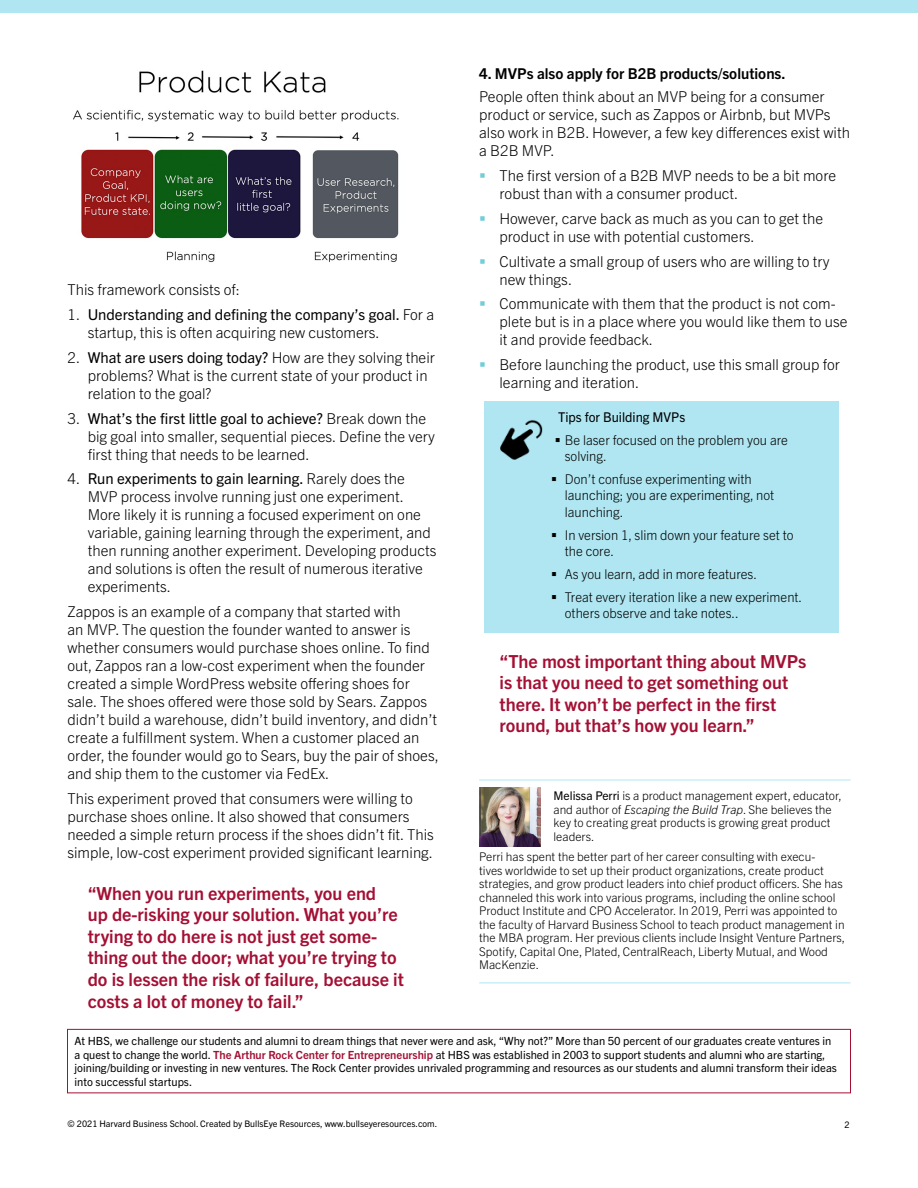
<style>
.page{position:relative;width:918px;height:1188px;background:#fff}
.page>*{position:absolute;margin:0;border:0;box-sizing:border-box;transform-origin:0 0}
.t1{font:700 18px/21.6px "Trade Gothic Next LT Pro";color:#a41034}
.t2{font:300 15px/18px "Trade Gothic Next LT Pro";color:#000}
.t3{font:700 15px "Trade Gothic Next LT Pro";color:#000}
.t4{font:300 13.5px/16.2px "Trade Gothic Next LT Pro";color:#000}
.t5{font:13.5px "Trade Gothic Next LT Pro";color:#000}
.t6{font:300 12px/13.5px "Trade Gothic Next LT Pro";color:#000}
.t7{font:11.25px/13.5px "Trade Gothic Next LT Pro";color:#000}
.t8{font:9px "Trade Gothic Next LT Pro";color:#000}
.s1{font-weight:400}
.s2{font-style:italic}
.s3{font-weight:700;color:#a41034}
</style>
<div class="page">
<div style="left:0;top:0;width:918px;height:13px;background:#afe6f1"></div>
<hr style="left:479px;top:780px;width:371px;height:1px;background:#afe6f1">
<hr style="left:479px;top:983px;width:371px;height:1px;background:#afe6f1">
<div style="left:67px;top:1029px;width:784px;height:64px;border:1px solid #a41034"></div>
<div style="left:484px;top:402px;width:354px;height:231px;background:#afe6f1"></div>
<img style="left:500px;top:420px;width:43px;height:40px">
<img style="left:479px;top:787px;width:61px;height:60px">
<img style="left:73px;top:70px;width:326px;height:193px">
<p class="t2" style="left:68px;top:280px;width:174px">This framework consists of:</p>
<p class="t2" style="left:88px;top:305px;width:348px;text-indent:-20px">1. <span class="s1">Understanding and defining the company’s goal.</span> For a startup, this is often acquiring new customers.</p>
<p class="t2" style="left:88px;top:347px;width:349px;text-indent:-20px">2. <span class="s1">What are users doing today?</span> How are they solving their problems? What is the current state of your product in relation to the goal?</p>
<p class="t2" style="left:88px;top:408px;width:349px;text-indent:-20px">3. <span class="s1">What’s the first little goal to achieve?</span> Break down the big goal into smaller, sequential pieces. Define the very first thing that needs to be learned.</p>
<p class="t2" style="left:88px;top:469px;width:350px;text-indent:-20px">4. <span class="s1">Run experiments to gain learning.</span> Rarely does the MVP process involve running just one experiment.<br>More likely it is running a focused experiment on one variable, gaining learning through the experiment, and then running another experiment. Developing products and solutions is often the result of numerous iterative experiments.</p>
<p class="t2" style="left:68px;top:602px;width:373px">Zappos is an example of a company that started with<br>an MVP. The question the founder wanted to answer is whether consumers would purchase shoes online. To find out, Zappos ran a low-cost experiment when the founder created a simple WordPress website offering shoes for sale. The shoes offered were those sold by Sears. Zappos didn’t build a warehouse, didn’t build inventory, and didn’t create a fulfillment system. When a customer placed an order, the founder would go to Sears, buy the pair of shoes, and ship them to the customer via FedEx.</p>
<p class="t2" style="left:68px;top:788px;width:368px">This experiment proved that consumers were willing to purchase shoes online. It also showed that consumers needed a simple return process if the shoes didn’t fit. This simple, low-cost experiment provided significant learning.</p>
<p class="t1" style="left:88px;top:881px;width:318px">“When you run experiments, you end<br>up de-risking your solution. What you’re trying to do here is not just get some&shy;thing out the door; what you’re trying to do is lessen the risk of failure, because it costs a lot of money to fail.”</p>
<p class="t3" style="left:479px;top:63px;width:308px">4. MVPs also apply for B2B products/solutions.</p>
<p class="t2" style="left:479px;top:87px;width:372px">People often think about an MVP being for a consumer product or service, such as Zappos or Airbnb, but MVPs also work in B2B. However, a few key differences exist with a B2B MVP.</p>
<p class="t2" style="left:500px;top:166px;width:338px">The first version of a B2B MVP needs to be a bit more robust than with a consumer product.</p>
<p class="t2" style="left:500px;top:209px;width:325px">However, carve back as much as you can to get the product in use with potential customers.</p>
<p class="t2" style="left:500px;top:251px;width:332px">Cultivate a small group of users who are willing to try new things.</p>
<p class="t2" style="left:500px;top:294px;width:349px">Communicate with them that the product is not com&shy;plete but is in a place where you would like them to use it and provide feedback.</p>
<p class="t2" style="left:500px;top:355px;width:342px">Before launching the product, use this small group for learning and iteration.</p>
<p class="t5" style="left:558px;top:408px;width:129px">Tips for Building MVPs</p>
<p class="t4" style="left:565px;top:431px;width:225px">Be laser focused on the problem you are solving.</p>
<p class="t4" style="left:565px;top:470px;width:211px">Don’t confuse experimenting with launching; you are experimenting, not launching.</p>
<p class="t4" style="left:565px;top:526px;width:230px">In version 1, slim down your feature set to the core.</p>
<p class="t4" style="left:565px;top:561px;width:239px;line-height:23px">As you learn, add in more features.<br>Treat every iteration like a new experiment.</p>
<p class="t4" style="left:565px;top:604px;width:175px">others observe and take notes..</p>
<p class="t1" style="left:500px;top:649px;width:308px">“The most important thing about MVPs is that you need to get something out there. It won’t be perfect in the first round, but that’s how you learn.”</p>
<p class="t6" style="left:554px;top:789px;width:290px"><span class="s1">Melissa Perri</span> is a product management expert, educator, and author of <span class="s2">Escaping the Build Trap</span>. She believes the key to creating great products is growing great product leaders.</p>
<p class="t6" style="left:479px;top:849px;width:367px">Perri has spent the better part of her career consulting with execu-<br>tives worldwide to set up their product organizations, create product strategies, and grow product leaders into chief product officers. She has channeled this work into various programs, including the online school Product Institute and CPO Accelerator. In 2019, Perri was appointed to the faculty of Harvard Business School to teach product management in the MBA program. Her previous clients include Insight Venture Partners, Spotify, Capital One, Plated, CentralReach, Liberty Mutual, and Wood MacKenzie.</p>
<p class="t7" style="left:75px;top:1034px;width:764px">At HBS, we challenge our students and alumni to dream things that never were and ask, “Why not?” More than 50 percent of our graduates create ventures in a quest to change the world. <span class="s3">The Arthur Rock Center for Entrepreneurship</span> at HBS was established in 2003 to support students and alumni who are starting, joining/building or investing in new ventures. The Rock Center provides unrivaled programming and resources as our students and alumni transform their ideas into successful startups.</p>
<p class="t8" style="left:68px;top:1118px;width:371px">© 2021 Harvard Business School. Created by BullsEye Resources, www.bullseyeresources.com.</p>
<p class="t8" style="left:844px;top:1118px;width:7px">2</p>
</div>
